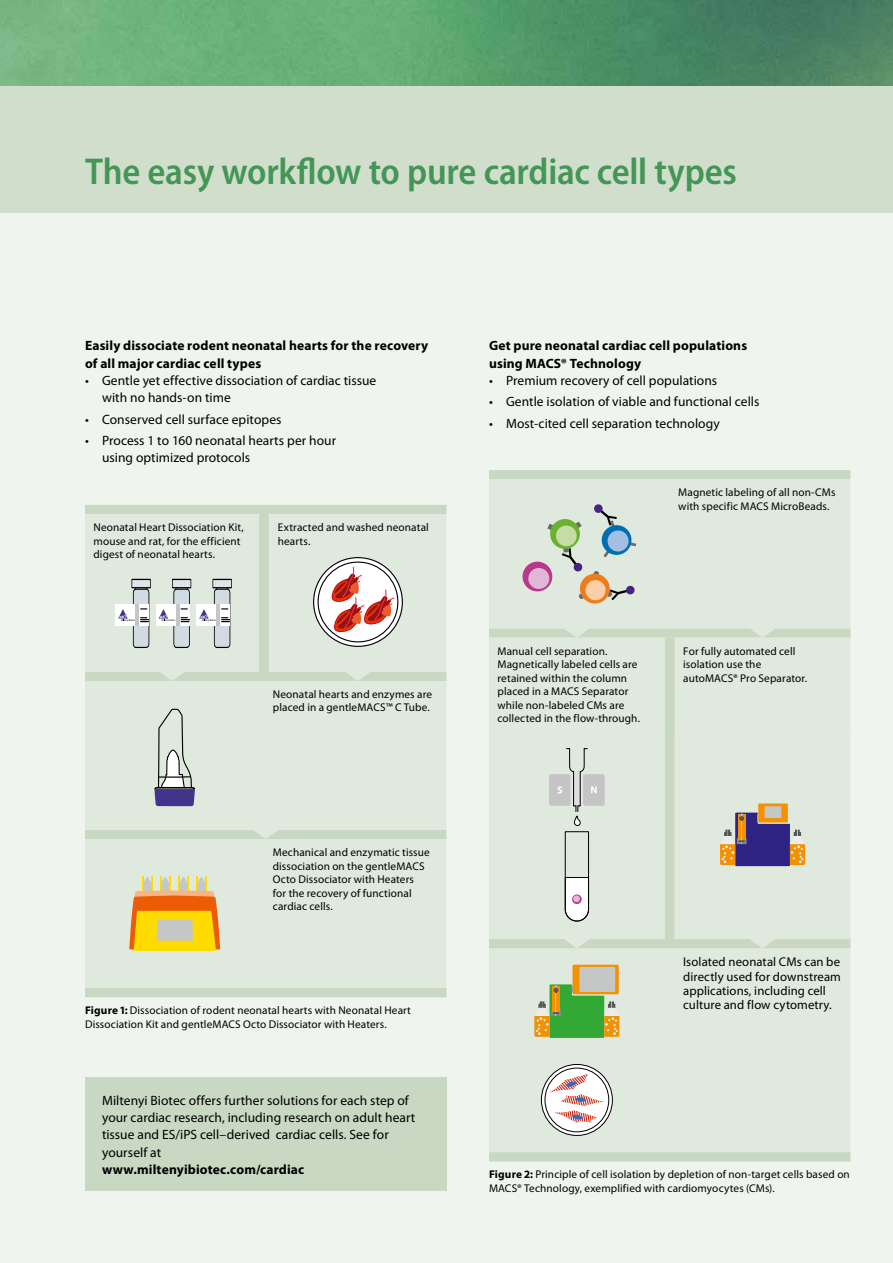
<style>
.page{position:relative;width:893px;height:1263px;background:#fff}
.page>*{position:absolute;margin:0;border:0;box-sizing:border-box;transform-origin:0 0}
.t1{font:600 semi-condensed 37.5px "Myriad Pro";letter-spacing:-.01em;color:#449657}
.t2{font:13.5px/17.2px "Myriad Pro";letter-spacing:.005em;color:#000}
.t3{font:700 13.5px/17.2px "Myriad Pro";letter-spacing:.01em;color:#000}
.t4{font:12.75px/14.2px "Myriad Pro";letter-spacing:.005em;color:#000}
.t5{font:11.25px/13.5px "Myriad Pro";letter-spacing:.01em;color:#000}
.s1{font-weight:700}
</style>
<div class="page">
<div style="left:0;top:170px;width:893px;height:1093px;background:#f0f4ee"></div>
<div style="left:0;top:85px;width:893px;height:128px;background:#d1decb"></div>
<img style="left:0;top:0;width:893px;height:85px">
<div style="left:489px;top:470px;width:361px;height:9px;background:#c8d8c3"></div>
<div style="left:489px;top:479px;width:361px;height:252px;background:#e0e9dd"></div>
<svg style="left:665px;top:638px;width:10px;height:93px"></svg>
<div style="left:489px;top:731px;width:361px;height:208px;background:#e0e9dd"></div>
<svg style="left:489px;top:939px;width:361px;height:222px;background:#dde7da"></svg>
<svg style="left:521px;top:504px;width:115px;height:102px;background:#cccfc4"></svg>
<svg style="left:564px;top:628px;width:26px;height:10px"></svg>
<svg style="left:749px;top:628px;width:27px;height:10px"></svg>
<svg style="left:549px;top:748px;width:56px;height:174px;background:#d5dad2"></svg>
<div style="left:758px;top:803px;width:30px;height:19px;background:#f39100"></div>
<div style="left:765px;top:806px;width:16px;height:12px;background:#c5c6c6"></div>
<svg style="left:720px;top:813px;width:85px;height:53px;background:#856e7f"></svg>
<svg style="left:564px;top:939px;width:26px;height:9px"></svg>
<svg style="left:749px;top:939px;width:27px;height:9px"></svg>
<svg style="left:540px;top:1063px;width:73px;height:73px;background:#dbd3d0"></svg>
<svg style="left:573px;top:965px;width:46px;height:29px"></svg>
<div style="left:579px;top:967px;width:36px;height:25px;background:#c5c6c6"></div>
<svg style="left:534px;top:984px;width:85px;height:54px;background:#87b158"></svg>
<div style="left:85px;top:505px;width:361px;height:492px;background:#c8d8c3"></div>
<div style="left:85px;top:514px;width:361px;height:474px;background:#e0e9dd"></div>
<div style="left:259px;top:514px;width:10px;height:157px;background:#c8d8c3"></div>
<svg style="left:159px;top:671px;width:26px;height:10px"></svg>
<svg style="left:345px;top:671px;width:26px;height:10px"></svg>
<svg style="left:154px;top:708px;width:42px;height:133px;background:#bec4c4"></svg>
<svg style="left:253px;top:830px;width:26px;height:9px"></svg>
<svg style="left:129px;top:876px;width:91px;height:75px;background:#ebb94c"></svg>
<div style="left:85px;top:1078px;width:361px;height:113px;background:#c8d8c3"></div>
<svg style="left:312px;top:556px;width:91px;height:91px;background:#dabfba"></svg>
<div style="left:115px;top:604px;width:34px;height:22px;background:#fff"></div>
<svg style="left:118px;top:579px;width:33px;height:69px"></svg>
<div style="left:156px;top:604px;width:33px;height:22px;background:#fff"></div>
<svg style="left:159px;top:579px;width:32px;height:69px"></svg>
<div style="left:196px;top:604px;width:34px;height:22px;background:#fff"></div>
<svg style="left:199px;top:579px;width:33px;height:69px"></svg>
<h1 class="t1" style="left:85px;top:151px;width:653px">The easy workflow to pure cardiac cell types</h1>
<p class="t3" style="left:85px;top:337px;width:344px">Easily dissociate rodent neonatal hearts for the recovery of all major cardiac cell types</p>
<p class="t2" style="left:102px;top:372px;width:276px;text-indent:-17px">• Gentle yet effective dissociation of cardiac tissue with no hands-on time</p>
<p class="t2" style="left:85px;top:411px;width:198px">• Conserved cell surface epitopes</p>
<p class="t2" style="left:102px;top:432px;width:236px;text-indent:-17px">• Process 1 to 160 neonatal hearts per hour using optimized protocols</p>
<p class="t5" style="left:94px;top:521px;width:152px">Neonatal Heart Dissociation Kit, mouse and rat, for the efficient digest of neonatal hearts.</p>
<p class="t5" style="left:278px;top:521px;width:152px">Extracted and washed neonatal hearts.</p>
<p class="t5" style="left:273px;top:687px;width:161px">Neonatal hearts and enzymes are placed in a gentleMACS™ C Tube.</p>
<p class="t5" style="left:273px;top:846px;width:158px">Mechanical and enzymatic tissue dissociation on the gentleMACS<br>Octo Dissociator with Heaters for the recovery of functional cardiac cells.</p>
<p class="t5" style="left:85px;top:1004px;width:327px"><span class="s1">Figure 1:</span> Dissociation of rodent neonatal hearts with Neonatal Heart<br>Dissociation Kit and gentleMACS Octo Dissociator with Heaters.</p>
<p class="t2" style="left:102px;top:1092px;width:315px">Miltenyi Biotec offers further solutions for each step of your cardiac research, including research on adult heart tissue and ES/iPS cell–derived cardiac cells. See for yourself at</p>
<p class="t3" style="left:102px;top:1161px;width:204px">www.miltenyibiotec.com/cardiac</p>
<p class="t3" style="left:489px;top:337px;width:260px">Get pure neonatal cardiac cell populations using MACS® Technology</p>
<p class="t2" style="left:489px;top:372px;width:230px">• Premium recovery of cell populations</p>
<p class="t2" style="left:489px;top:393px;width:272px">• Gentle isolation of viable and functional cells</p>
<p class="t2" style="left:489px;top:415px;width:232px">• Most-cited cell separation technology</p>
<p class="t5" style="left:678px;top:486px;width:159px">Magnetic labeling of all non-CMs with specific MACS MicroBeads.</p>
<p class="t5" style="left:497px;top:644px;width:144px">Manual cell separation.<br>Magnetically labeled cells are retained within the column placed in a MACS Separator while non-labeled CMs are collected in the flow-through.</p>
<p class="t5" style="left:683px;top:644px;width:125px">For fully automated cell isolation use the autoMACS® Pro Separator.</p>
<p class="t4" style="left:683px;top:955px;width:159px">Isolated neonatal CMs can be directly used for downstream applications, including cell culture and flow cytometry.</p>
<p class="t5" style="left:489px;top:1168px;width:362px"><span class="s1">Figure 2:</span> Principle of cell isolation by depletion of non-target cells based on<br>MACS® Technology, exemplified with cardiomyocytes (CMs).</p>
</div>
